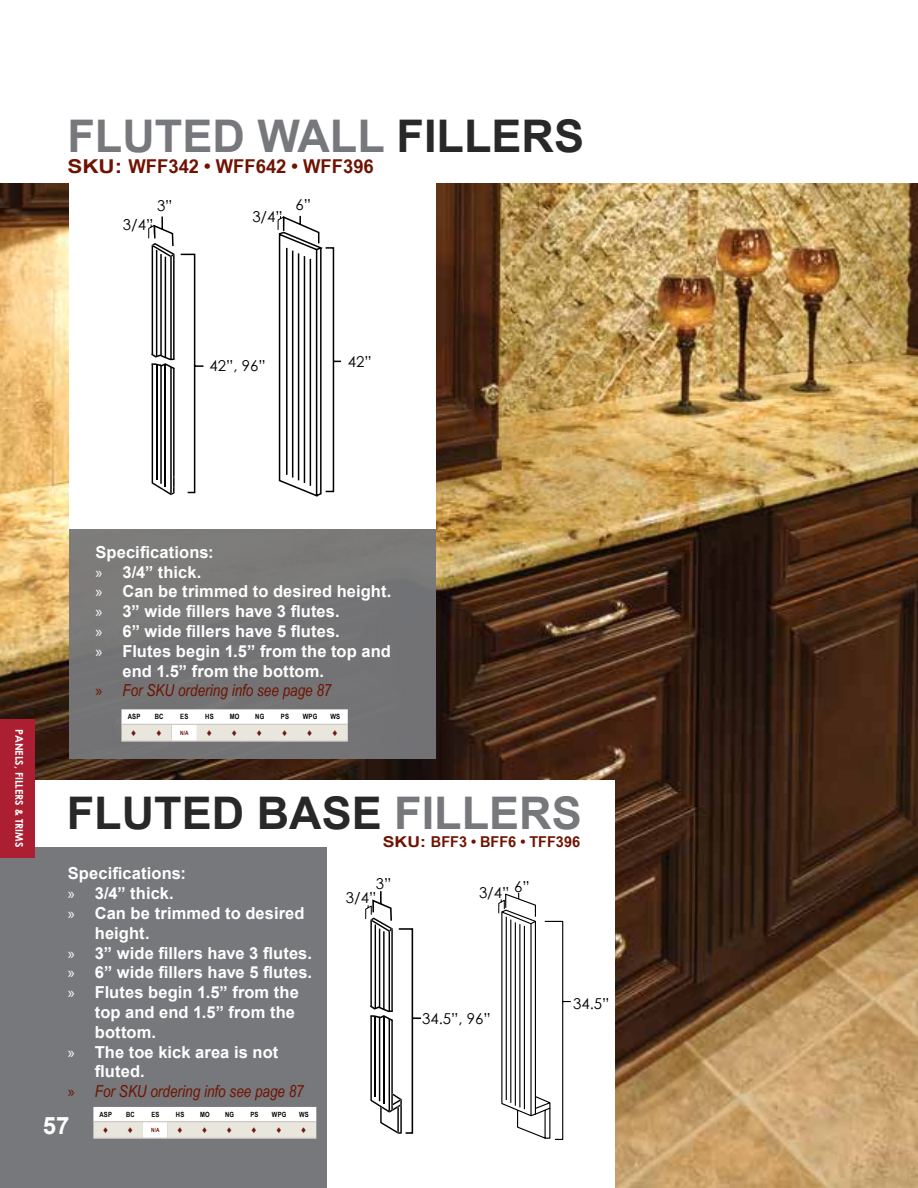
<style>
.page{position:relative;width:918px;height:1188px;background:#fff}
.page>*{position:absolute;margin:0;border:0;box-sizing:border-box;transform-origin:0 0}
.t1{font:700 45px "Arial";color:#77787b}
.t2{font:700 45px "Arial";color:#292829}
.t3{font:700 24px "Arial";color:#fff}
.t4{font:700 19.05px "Arial Narrow";color:#6f1200;scale:1.18 1}
.t5{font:700 16.5px "Arial";letter-spacing:.005em;color:#fff}
.t6{font:italic 16.5px "Arial Narrow";color:#6f1200}
.t7{font:15px "Century Gothic";color:#000}
.t8{font:700 15px "Arial Narrow";color:#6f1200;scale:1.18 1}
.t9{font:700 10.5px "Century Gothic";color:#fff}
.t10{font:700 9.75px "Arial Narrow";color:#6d1710}
.t11{font:700 9.6px "Arial Narrow";color:#6d1710}
.t12{font:700 7.2px "Arial Narrow";letter-spacing:.02em;color:#000}
.t13{font:700 5.85px "Arial Narrow";color:#6d1710}
.s1{color:#292829}
.s2{font-family:"Arial"}
.s3{font-family:"Myriad Pro";font-weight:400}
.s4{font-family:"Myriad Pro";font-style:normal}
.s5{color:#77787b}
</style>
<div class="page">
<img style="left:0;top:184px;width:918px;height:1004px">
<div style="left:69px;top:184px;width:366px;height:575px;background:#77787b"></div>
<div style="left:0;top:837px;width:425px;height:351px;background:#77787b"></div>
<div style="left:69px;top:184px;width:366px;height:345px;background:#fff"></div>
<div style="left:327px;top:837px;width:288px;height:351px;background:#fff"></div>
<div style="left:27px;top:781px;width:588px;height:66px;background:#fff"></div>
<div style="left:0;top:719px;width:34px;height:138px;background:#ac1e32"></div>
<svg style="left:365px;top:891px;width:56px;height:243px"></svg>
<svg style="left:498px;top:892px;width:73px;height:248px"></svg>
<svg style="left:148px;top:216px;width:56px;height:279px"></svg>
<svg style="left:277px;top:215px;width:64px;height:282px"></svg>
<svg style="left:122px;top:709px;width:226px;height:31px;background:#f1f0ec"></svg>
<hr style="left:122px;top:740px;width:25px;height:2px;background:#cfc8c5">
<hr style="left:147px;top:740px;width:25px;height:2px;background:#cfc8c5">
<hr style="left:172px;top:740px;width:25px;height:2px;background:#cfc8c5">
<hr style="left:197px;top:740px;width:25px;height:2px;background:#cfc8c5">
<hr style="left:222px;top:740px;width:25px;height:2px;background:#cfc8c5">
<hr style="left:247px;top:740px;width:25px;height:2px;background:#cfc8c5">
<hr style="left:272px;top:740px;width:26px;height:2px;background:#cfc8c5">
<hr style="left:298px;top:740px;width:25px;height:2px;background:#cfc8c5">
<hr style="left:323px;top:740px;width:25px;height:2px;background:#cfc8c5">
<svg style="left:93px;top:1107px;width:223px;height:32px;background:#f0efeb"></svg>
<h1 class="t1" style="left:67px;top:105px;width:518px">FLUTED WALL <span class="s1">FILLERS</span></h1>
<p class="t4" style="left:67px;top:152px;width:261px"><span class="s2">SKU:</span> WFF342 • WFF642 • WFF396</p>
<p class="t7" style="left:157px;top:195px;width:17px">3”</p>
<p class="t7" style="left:296px;top:194px;width:17px">6”</p>
<p class="t7" style="left:252px;top:206px;width:32px">3/4”</p>
<p class="t7" style="left:123px;top:214px;width:32px">3/4”</p>
<p class="t7" style="left:210px;top:355px;width:58px">42”, 96”</p>
<p class="t7" style="left:348px;top:351px;width:25px">42”</p>
<p class="t9" style="left:27px;top:729px;width:120px;rotate:90deg">PANELS, FILLERS &amp; TRIMS</p>
<p class="t5" style="left:96px;top:540px;width:120px">Specifications:</p>
<p class="t5" style="left:96px;top:560px;width:108px"><span class="s3">»</span> 3/4” thick.</p>
<p class="t5" style="left:96px;top:580px;width:298px"><span class="s3">»</span> Can be trimmed to desired height.</p>
<p class="t5" style="left:96px;top:600px;width:246px"><span class="s3">»</span> 3” wide fillers have 3 flutes.</p>
<p class="t5" style="left:96px;top:619px;width:246px"><span class="s3">»</span> 6” wide fillers have 5 flutes.</p>
<p class="t5" style="left:96px;top:639px;width:297px"><span class="s3">»</span> Flutes begin 1.5” from the top and</p>
<p class="t5" style="left:122px;top:659px;width:203px">end 1.5” from the bottom.</p>
<p class="t6" style="left:96px;top:679px;width:237px"><span class="s4">»</span> For SKU ordering info see page 87</p>
<p class="t12" style="left:128px;top:712px;width:14px">ASP</p>
<p class="t12" style="left:155px;top:712px;width:10px">BC</p>
<p class="t12" style="left:180px;top:712px;width:10px">ES</p>
<p class="t12" style="left:205px;top:712px;width:10px">HS</p>
<p class="t12" style="left:230px;top:712px;width:11px">MO</p>
<p class="t12" style="left:255px;top:712px;width:11px">NG</p>
<p class="t12" style="left:281px;top:712px;width:10px">PS</p>
<p class="t12" style="left:303px;top:712px;width:16px">WPG</p>
<p class="t12" style="left:330px;top:712px;width:11px">WS</p>
<p class="t10" style="left:132px;top:725px;width:6px">♦</p>
<p class="t10" style="left:157px;top:725px;width:6px">♦</p>
<p class="t13" style="left:180px;top:728px;width:10px">N/A</p>
<p class="t10" style="left:207px;top:725px;width:6px">♦</p>
<p class="t10" style="left:232px;top:725px;width:6px">♦</p>
<p class="t10" style="left:257px;top:725px;width:6px">♦</p>
<p class="t10" style="left:282px;top:725px;width:6px">♦</p>
<p class="t10" style="left:308px;top:725px;width:6px">♦</p>
<p class="t10" style="left:333px;top:725px;width:6px">♦</p>
<h1 class="t2" style="left:67px;top:781px;width:517px">FLUTED BASE <span class="s5">FILLERS</span></h1>
<p class="t5" style="left:68px;top:862px;width:120px">Specifications:</p>
<p class="t5" style="left:68px;top:882px;width:108px"><span class="s3">»</span> 3/4” thick.</p>
<p class="t5" style="left:68px;top:902px;width:238px"><span class="s3">»</span> Can be trimmed to desired</p>
<p class="t5" style="left:95px;top:921px;width:56px">height.</p>
<p class="t5" style="left:68px;top:941px;width:246px"><span class="s3">»</span> 3” wide fillers have 3 flutes.</p>
<p class="t5" style="left:68px;top:961px;width:246px"><span class="s3">»</span> 6” wide fillers have 5 flutes.</p>
<p class="t5" style="left:68px;top:981px;width:233px"><span class="s3">»</span> Flutes begin 1.5” from the</p>
<p class="t5" style="left:95px;top:1001px;width:202px">top and end 1.5” from the</p>
<p class="t5" style="left:95px;top:1020px;width:63px">bottom.</p>
<p class="t5" style="left:68px;top:1040px;width:212px"><span class="s3">»</span> The toe kick area is not</p>
<p class="t5" style="left:95px;top:1060px;width:51px">fluted.</p>
<p class="t6" style="left:68px;top:1080px;width:237px"><span class="s4">»</span> For SKU ordering info see page 87</p>
<h2 class="t3" style="left:43px;top:1109px;width:28px">57</h2>
<p class="t12" style="left:100px;top:1109px;width:14px">ASP</p>
<p class="t12" style="left:126px;top:1109px;width:10px">BC</p>
<p class="t12" style="left:151px;top:1109px;width:9px">ES</p>
<p class="t12" style="left:176px;top:1109px;width:10px">HS</p>
<p class="t12" style="left:200px;top:1109px;width:11px">MO</p>
<p class="t12" style="left:225px;top:1109px;width:10px">NG</p>
<p class="t12" style="left:250px;top:1109px;width:9px">PS</p>
<p class="t12" style="left:272px;top:1109px;width:16px">WPG</p>
<p class="t12" style="left:299px;top:1109px;width:11px">WS</p>
<p class="t11" style="left:103px;top:1123px;width:6px">♦</p>
<p class="t11" style="left:128px;top:1123px;width:6px">♦</p>
<p class="t13" style="left:151px;top:1126px;width:10px">N/A</p>
<p class="t11" style="left:178px;top:1123px;width:6px">♦</p>
<p class="t11" style="left:202px;top:1123px;width:6px">♦</p>
<p class="t11" style="left:227px;top:1123px;width:6px">♦</p>
<p class="t11" style="left:252px;top:1123px;width:6px">♦</p>
<p class="t11" style="left:277px;top:1123px;width:6px">♦</p>
<p class="t11" style="left:302px;top:1123px;width:6px">♦</p>
<p class="t8" style="left:383px;top:830px;width:169px"><span class="s2">SKU:</span> BFF3 • BFF6 • TFF396</p>
<p class="t7" style="left:376px;top:873px;width:17px">3”</p>
<p class="t7" style="left:514px;top:876px;width:17px">6”</p>
<p class="t7" style="left:346px;top:887px;width:32px">3/4”</p>
<p class="t7" style="left:479px;top:882px;width:32px">3/4”</p>
<p class="t7" style="left:422px;top:1008px;width:70px">34.5”, 96”</p>
<p class="t7" style="left:573px;top:993px;width:38px">34.5”</p>
</div>
